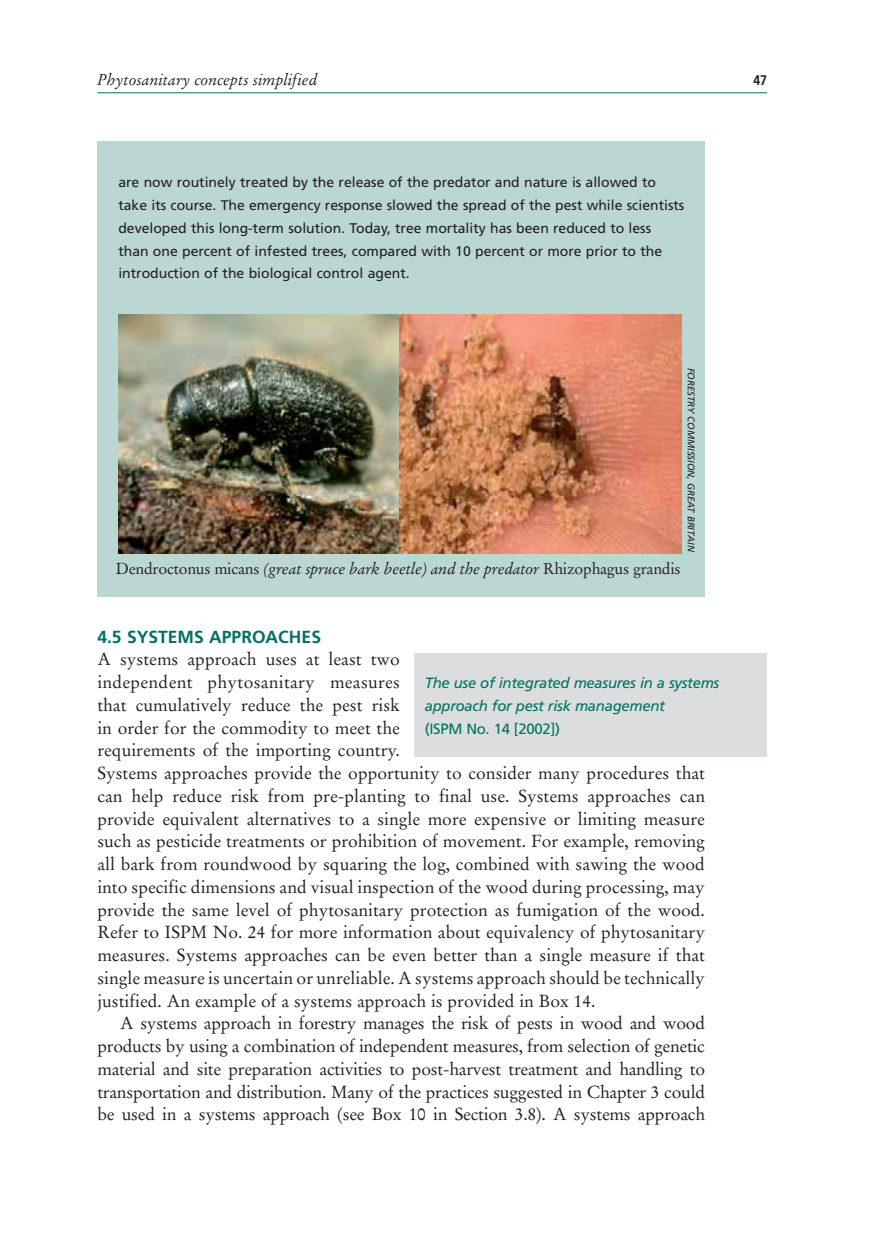
<style>
.page{position:relative;width:874px;height:1251px;background:#fff}
.page>*{position:absolute;margin:0;border:0;box-sizing:border-box;transform-origin:0 0}
.t1{font:17.5px/22.8px "Stempel Garamond LT Std";color:#231f20}
.t2{font:700 17.5px "Frutiger LT Std";color:#007161}
.t3{font:italic 15.75px "Stempel Garamond LT Std";letter-spacing:-.005em;color:#231f20}
.t4{font:italic 14.88px/22.8px "Frutiger LT Std";letter-spacing:-.02em;color:#007161}
.t5{font:14.88px "Frutiger LT Std";letter-spacing:-.02em;color:#007161}
.t6{font:14px/22.8px "Frutiger LT Std";color:#231f20}
.t7{font:700 14px "Frutiger LT Std";color:#231f20;scale:.88 1}
.t8{font:italic 9.62px "Frutiger LT Std";letter-spacing:-.005em;color:#231f20}
.s1{font-style:normal}
</style>
<div class="page">
<hr style="left:97px;top:92px;width:670px;height:1px;background:#007161">
<div style="left:415px;top:653px;width:352px;height:103px;background:#dcddde"></div>
<div style="left:97px;top:142px;width:608px;height:455px;background:#bad7d3"></div>
<img style="left:119px;top:314px;width:562px;height:240px">
<p class="t3" style="left:97px;top:73px;width:222px">Phytosanitary concepts simplified</p>
<p class="t7" style="left:753px;top:74px;width:17px">47</p>
<p class="t6" style="left:118px;top:172px;width:568px">are now routinely treated by the release of the predator and nature is allowed to take its course. The emergency response slowed the spread of the pest while scientists developed this long-term solution. Today, tree mortality has been reduced to less than one percent of infested trees, compared with 10 percent or more prior to the introduction of the biological control agent.</p>
<p class="t8" style="left:695px;top:368px;width:186px;rotate:90deg">FORESTRY COMMISSION, GREAT BRITAIN</p>
<p class="t3" style="left:116px;top:562px;width:566px"><span class="s1">Dendroctonus micans</span> (great spruce bark beetle) and the predator <span class="s1">Rhizophagus grandis</span></p>
<p class="t2" style="left:97px;top:629px;width:225px">4.5 SYSTEMS APPROACHES</p>
<p class="t1" style="left:97px;top:649px;width:609px">A systems approach uses at least two<br>independent phytosanitary measures<br>that cumulatively reduce the pest risk<br>in order for the commodity to meet the<br>requirements of the importing country.<br>Systems approaches provide the opportunity to consider many procedures that can help reduce risk from pre-planting to final use. Systems approaches can provide equivalent alternatives to a single more expensive or limiting measure such as pesticide treatments or prohibition of movement. For example, removing all bark from roundwood by squaring the log, combined with sawing the wood into specific dimensions and visual inspection of the wood during processing, may provide the same level of phytosanitary protection as fumigation of the wood.<br>Refer to ISPM No. 24 for more information about equivalency of phytosanitary measures. Systems approaches can be even better than a single measure if that single measure is uncertain or unreliable. A systems approach should be technically justified. An example of a systems approach is provided in Box 14.</p>
<p class="t1" style="left:97px;top:1013px;width:609px;text-align:justify;text-indent:23px">A systems approach in forestry manages the risk of pests in wood and wood products by using a combination of independent measures, from selection of genetic material and site preparation activities to post-harvest treatment and handling to transportation and distribution. Many of the practices suggested in Chapter 3 could be used in a systems approach (see Box 10 in Section 3.8). A systems approach</p>
<p class="t4" style="left:425px;top:672px;width:296px">The use of integrated measures in a systems approach for pest risk management</p>
<p class="t5" style="left:425px;top:722px;width:137px">(ISPM No. 14 [2002])</p>
</div>
